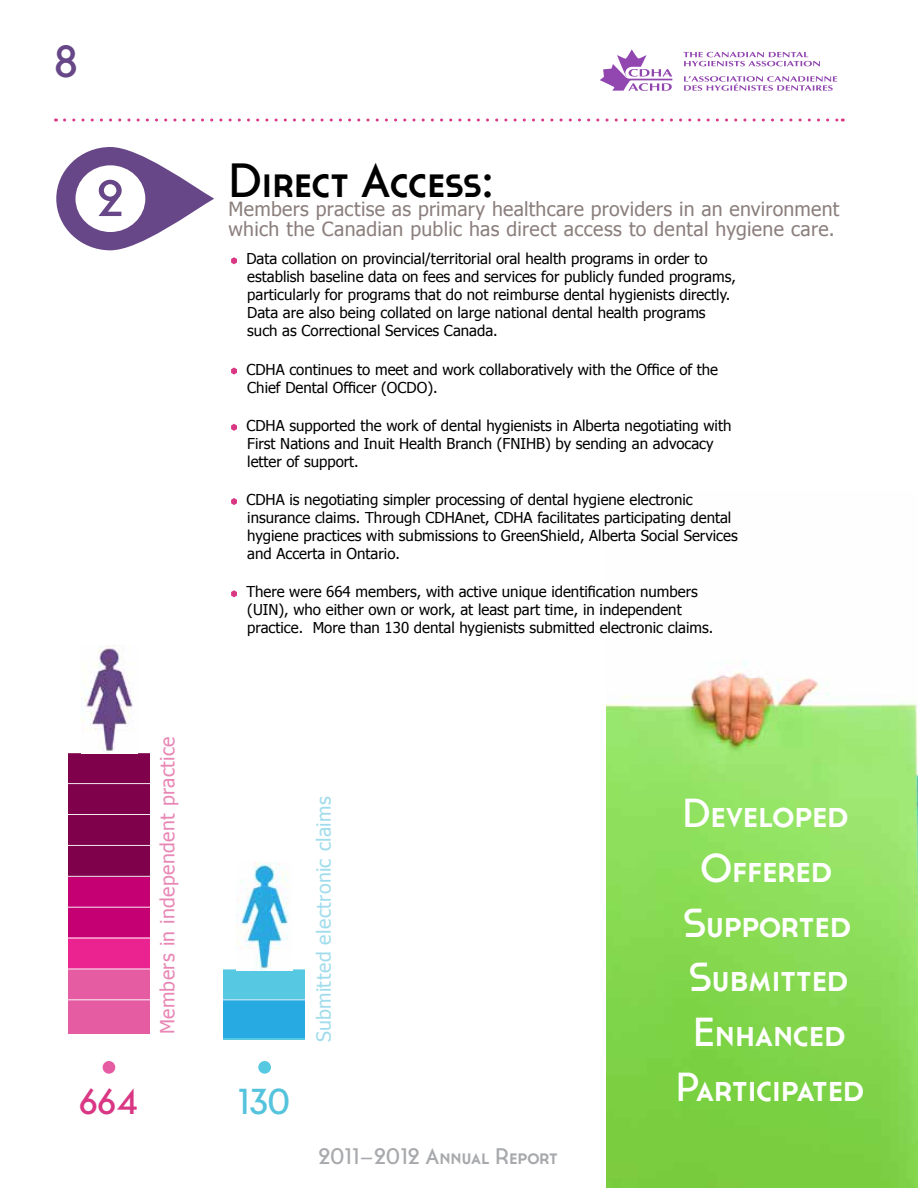
<style>
.page{position:relative;width:918px;height:1188px;background:#fff}
.page>*{position:absolute;margin:0;border:0;box-sizing:border-box;transform-origin:0 0}
.t1{font:51px "Cassannet";color:#674787}
.t2{font:48px "Cassannet";color:#000}
.t3{font:45px "Cassannet";color:#674787}
.t4{font:40.5px/54.8px "Cassannet";color:#fff;text-align:center}
.t5{font:36px "Cassannet";color:#d93784}
.t6{font:36px "Cassannet";color:#55c3dc}
.t7{font:22.5px "Cassannet";color:#a7a9ac}
.t8{font:19.5px/19.5px "Tahoma";letter-spacing:.015em;color:#8b7f7c}
.t9{font:19.5px "Tahoma";letter-spacing:.02em;color:#e887b5}
.t10{font:19.5px "Tahoma";letter-spacing:.015em;color:#a0dcec}
.t11{font:15px/18px "Tahoma";color:#000}
</style>
<div class="page">
<svg style="left:683px;top:52px;width:137px;height:14px"></svg>
<svg style="left:684px;top:76px;width:153px;height:15px"></svg>
<svg style="left:600px;top:49px;width:72px;height:42px"></svg>
<svg style="left:65px;top:119px;width:778px;height:3px"></svg>
<img style="left:606px;top:661px;width:312px;height:527px">
<div style="left:68px;top:753px;width:82px;height:281px;background:#7f004b"></div>
<div style="left:68px;top:877px;width:82px;height:157px;background:#c40073"></div>
<div style="left:68px;top:938px;width:82px;height:96px;background:#ea2390"></div>
<div style="left:224px;top:969px;width:81px;height:71px;background:#56c8e2"></div>
<div style="left:68px;top:969px;width:82px;height:65px;background:#e55ca2"></div>
<div style="left:224px;top:1000px;width:81px;height:38px;background:#27aae1"></div>
<svg style="left:102px;top:1061px;width:14px;height:13px"></svg>
<div style="left:103px;top:1061px;width:12px;height:13px;background:#e55ca2;border-radius:50%"></div>
<div style="left:258px;top:1061px;width:13px;height:13px;background:#56c8e2;border-radius:50%"></div>
<hr style="left:25px;top:999px;width:409px;height:1px;background:#fff">
<hr style="left:25px;top:783px;width:409px;height:1px;background:#fff">
<hr style="left:25px;top:814px;width:409px;height:1px;background:#fff">
<hr style="left:25px;top:845px;width:409px;height:1px;background:#fff">
<hr style="left:25px;top:876px;width:409px;height:1px;background:#fff">
<hr style="left:25px;top:907px;width:409px;height:1px;background:#fff">
<hr style="left:25px;top:938px;width:409px;height:1px;background:#fff">
<hr style="left:25px;top:968px;width:409px;height:1px;background:#fff">
<img style="left:82px;top:646px;width:56px;height:108px">
<img style="left:236px;top:862px;width:56px;height:108px">
<svg style="left:56px;top:147px;width:158px;height:103px"></svg>
<div style="left:75px;top:165px;width:70px;height:67px;background:#fff;border-radius:50%"></div>
<svg style="left:231px;top:257px;width:6px;height:7px"></svg>
<svg style="left:231px;top:367px;width:6px;height:8px"></svg>
<svg style="left:231px;top:424px;width:6px;height:7px"></svg>
<svg style="left:231px;top:498px;width:6px;height:7px"></svg>
<svg style="left:231px;top:590px;width:6px;height:7px"></svg>
<h3 class="t3" style="left:54px;top:34px;width:25px">8</h3>
<h1 class="t1" style="left:96px;top:168px;width:30px">2</h1>
<h3 class="t5" style="left:79px;top:1080px;width:60px">664</h3>
<h3 class="t9" style="left:154px;top:1034px;width:299px;rotate:-90deg">Members in independent practice</h3>
<h2 class="t2" style="left:229px;top:151px;width:266px">Direct Access:</h2>
<h3 class="t8" style="left:229px;top:198px;width:612px">Members practise as primary healthcare providers in an environment which the Canadian public has direct access to dental hygiene care.</h3>
<p class="t11" style="left:246px;top:249px;width:491px">Data collation on provincial/territorial oral health programs in order to establish baseline data on fees and services for publicly funded programs, particularly for programs that do not reimburse dental hygienists directly.<br>Data are also being collated on large national dental health programs such as Correctional Services Canada.</p>
<p class="t11" style="left:246px;top:359px;width:473px">CDHA continues to meet and work collaboratively with the Office of the<br>Chief Dental Officer (OCDO).</p>
<p class="t11" style="left:246px;top:416px;width:487px">CDHA supported the work of dental hygienists in Alberta negotiating with<br>First Nations and Inuit Health Branch (FNIHB) by sending an advocacy letter of support.</p>
<p class="t11" style="left:246px;top:490px;width:493px">CDHA is negotiating simpler processing of dental hygiene electronic insurance claims. Through CDHAnet, CDHA facilitates participating dental hygiene practices with submissions to GreenShield, Alberta Social Services and Accerta in Ontario.</p>
<p class="t11" style="left:246px;top:582px;width:468px">There were 664 members, with active unique identification numbers (UIN), who either own or work, at least part time, in independent practice. More than 130 dental hygienists submitted electronic claims.</p>
<h3 class="t6" style="left:237px;top:1080px;width:54px">130</h3>
<h3 class="t10" style="left:311px;top:1042px;width:247px;rotate:-90deg">Submitted electronic claims</h3>
<h3 class="t7" style="left:318px;top:1143px;width:241px">2011–2012 Annual Report</h3>
<h3 class="t4" style="left:676px;top:785px;width:190px">Developed<br>Offered<br>Supported<br>Submitted<br>Enhanced<br>Participated</h3>
</div>
